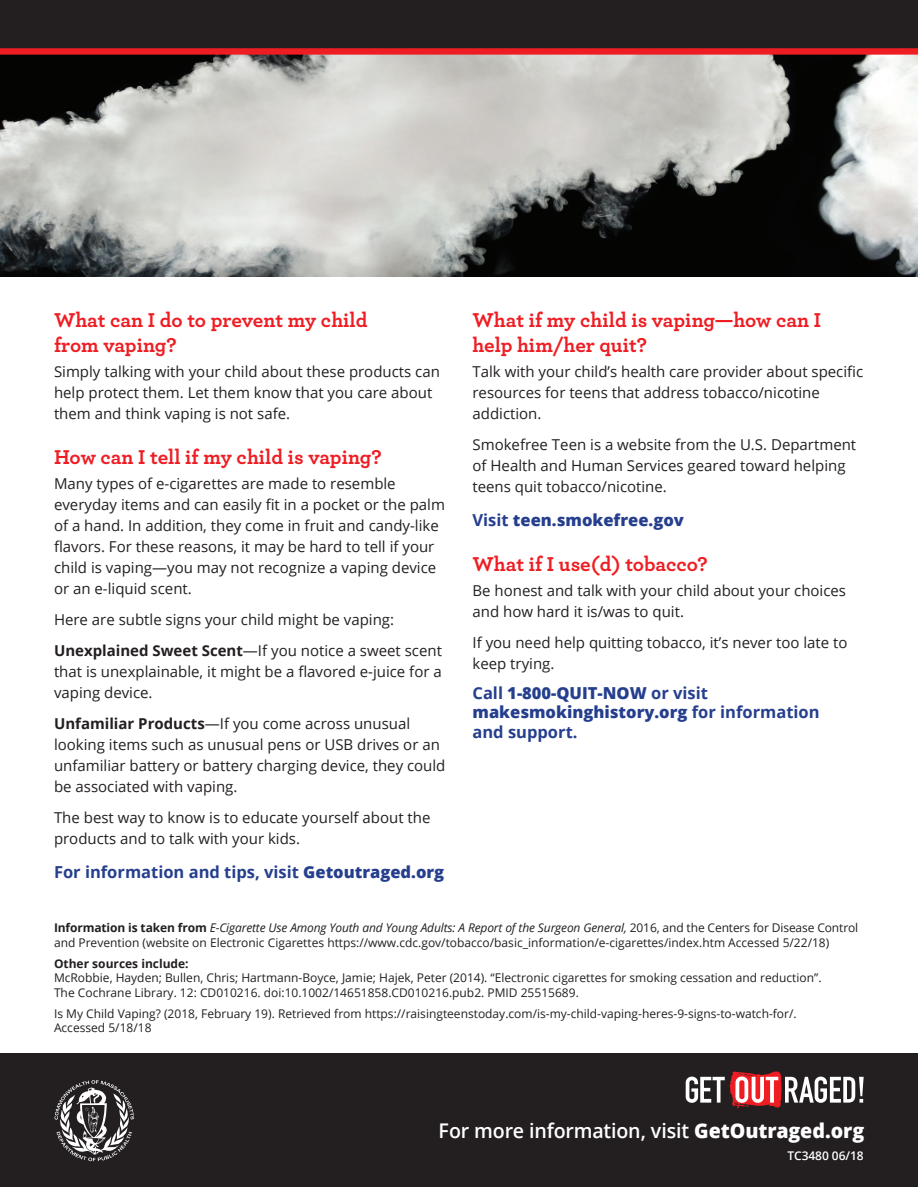
<style>
.page{position:relative;width:918px;height:1187px;background:#fff}
.page>*{position:absolute;margin:0;border:0;box-sizing:border-box;transform-origin:0 0}
.t1{font:700 21px/25.2px "Archer";color:#ee1d23}
.t2{font:600 20.25px "Open Sans";letter-spacing:-.01em;color:#fff}
.t3{font:700 16.5px/19.8px "Open Sans";color:#253f8e}
.t4{font:800 16.5px "Open Sans";color:#253f8e}
.t5{font:15px/21px "Open Sans";color:#231f20}
.t6{font:12px/14.4px "Open Sans";color:#231f20}
.t7{font:700 12px "Open Sans";color:#231f20}
.t8{font:600 12px "Open Sans";letter-spacing:-.005em;color:#fff}
.s1{font-weight:700}
.s2{font-weight:800}
.s3{font-style:italic}
</style>
<div class="page">
<img style="left:0;top:55px;width:918px;height:221px">
<div style="left:0;top:0;width:918px;height:52px;background:#231f20"></div>
<div style="left:0;top:48px;width:918px;height:7px;background:#ee1d23"></div>
<div style="left:0;top:1053px;width:918px;height:134px;background:#231f20"></div>
<svg style="left:686px;top:1071px;width:178px;height:38px"></svg>
<svg style="left:54px;top:1080px;width:80px;height:81px"></svg>
<h1 class="t1" style="left:54px;top:306px;width:315px">What can I do to prevent my child from vaping?</h1>
<p class="t5" style="left:54px;top:360px;width:387px">Simply talking with your child about these products can help protect them. Let them know that you care about them and think vaping is not safe.</p>
<h1 class="t1" style="left:54px;top:443px;width:329px">How can I tell if my child is vaping?</h1>
<p class="t5" style="left:54px;top:472px;width:393px">Many types of e-cigarettes are made to resemble everyday items and can easily fit in a pocket or the palm of a hand. In addition, they come in fruit and candy-like flavors. For these reasons, it may be hard to tell if your child is vaping—you may not recognize a vaping device or an e-liquid scent.</p>
<p class="t5" style="left:54px;top:603px;width:390px;line-height:31px">Here are subtle signs your child might be vaping:<br><span class="s1">Unexplained Sweet Scent</span>—If you notice a sweet scent</p>
<p class="t5" style="left:54px;top:660px;width:389px">that is unexplainable, it might be a flavored e-juice for a vaping device.</p>
<p class="t5" style="left:54px;top:712px;width:393px"><span class="s1">Unfamiliar Products</span>—If you come across unusual looking items such as unusual pens or USB drives or an unfamiliar battery or battery charging device, they could be associated with vaping.</p>
<p class="t5" style="left:54px;top:806px;width:378px">The best way to know is to educate yourself about the products and to talk with your kids.</p>
<p class="t3" style="left:54px;top:861px;width:392px">For information and tips, visit <span class="s2">Getoutraged.org</span></p>
<h1 class="t1" style="left:472px;top:306px;width:350px">What if my child is vaping—how can I help him/her quit?</h1>
<p class="t5" style="left:472px;top:360px;width:392px">Talk with your child’s health care provider about specific resources for teens that address tobacco/nicotine addiction.</p>
<p class="t5" style="left:472px;top:433px;width:385px">Smokefree Teen is a website from the U.S. Department of Health and Human Services geared toward helping teens quit tobacco/nicotine.</p>
<p class="t4" style="left:472px;top:507px;width:213px"><span class="s1">Visit</span> teen.smokefree.gov</p>
<h1 class="t1" style="left:472px;top:550px;width:237px">What if I use(d) tobacco?</h1>
<p class="t5" style="left:472px;top:579px;width:375px">Be honest and talk with your child about your choices and how hard it is/was to quit.</p>
<p class="t5" style="left:472px;top:631px;width:376px">If you need help quitting tobacco, it’s never too late to keep trying.</p>
<p class="t3" style="left:472px;top:682px;width:349px">Call <span class="s2">1-800-QUIT-NOW</span> or visit <span class="s2">makesmokinghistory.org</span> for information and support.</p>
<p class="t6" style="left:54px;top:920px;width:806px"><span class="s1">Information is taken from</span> <span class="s3">E-Cigarette Use Among Youth and Young Adults: A Report of the Surgeon General,</span> 2016, and the Centers for Disease Control and Prevention (website on Electronic Cigarettes https://www.cdc.gov/tobacco/basic_information/e-cigarettes/index.htm Accessed 5/22/18)</p>
<p class="t7" style="left:54px;top:955px;width:136px">Other sources include:</p>
<p class="t6" style="left:54px;top:970px;width:769px">McRobbie, Hayden; Bullen, Chris; Hartmann-Boyce, Jamie; Hajek, Peter (2014). “Electronic cigarettes for smoking cessation and reduction”.<br>The Cochrane Library. 12: CD010216. doi:10.1002/14651858.CD010216.pub2. PMID 25515689.</p>
<p class="t6" style="left:54px;top:1006px;width:744px">Is My Child Vaping? (2018, February 19). Retrieved from https://raisingteenstoday.com/is-my-child-vaping-heres-9-signs-to-watch-for/.<br>Accessed 5/18/18</p>
<h2 class="t2" style="left:439px;top:1116px;width:427px">For more information, visit <span class="s2">GetOutraged.org</span></h2>
<p class="t8" style="left:787px;top:1147px;width:78px">TC3480 06/18</p>
</div>
